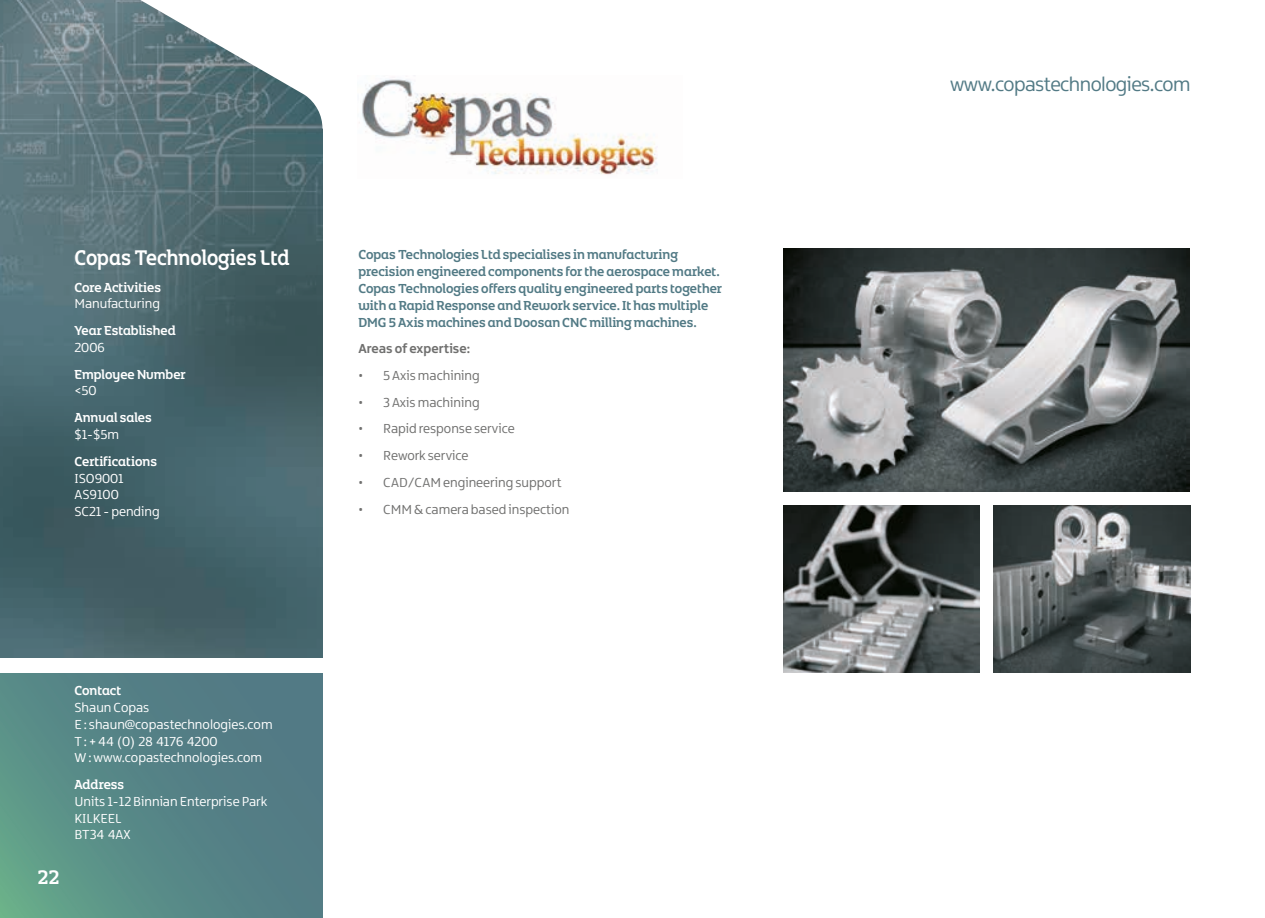
<style>
.page{position:relative;width:1265px;height:918px;background:#fff}
.page>*{position:absolute;margin:0;border:0;box-sizing:border-box;transform-origin:0 0}
.t1{font:22.75px "Northern Ireland Headline";color:#fff;scale:.93 1}
.t2{font:21px "Northern Ireland";letter-spacing:-.025em;color:#527a85}
.t3{font:21px "Northern Ireland Headline";color:#fff}
.t4{font:14px/16.8px "Northern Ireland Headline";color:#527a85}
.t5{font:14px/16.8px "Northern Ireland";color:#fff}
.t6{font:14px "Northern Ireland";color:#70706f}
.t7{font:14px "Northern Ireland Headline";color:#fff}
.t8{font:700 14px "Northern Ireland";color:#70706f}
</style>
<div class="page">
<svg style="left:0;top:673px;width:322px;height:245px;background:#568686"></svg>
<img style="left:0;top:0;width:322px;height:658px">
<svg style="left:115px;top:0;width:208px;height:129px"></svg>
<img style="left:783px;top:249px;width:406px;height:242px">
<img style="left:783px;top:506px;width:196px;height:167px">
<img style="left:359px;top:79px;width:299px;height:96px">
<img style="left:993px;top:506px;width:198px;height:167px">
<h1 class="t1" style="left:74px;top:243px;width:233px">Copas Technologies Ltd</h1>
<p class="t7" style="left:74px;top:278px;width:88px">Core Activities</p>
<p class="t5" style="left:74px;top:295px;width:87px">Manufacturing</p>
<p class="t7" style="left:74px;top:322px;width:103px">Year Established</p>
<p class="t5" style="left:74px;top:339px;width:32px">2006</p>
<p class="t7" style="left:74px;top:365px;width:113px">Employee Number</p>
<p class="t5" style="left:74px;top:383px;width:24px">&lt;50</p>
<p class="t7" style="left:74px;top:409px;width:79px">Annual sales</p>
<p class="t5" style="left:74px;top:426px;width:46px">$1-$5m</p>
<p class="t7" style="left:74px;top:452px;width:84px">Certifications</p>
<p class="t5" style="left:74px;top:470px;width:87px">ISO9001<br>AS9100<br>SC21 - pending</p>
<h2 class="t3" style="left:38px;top:863px;width:23px">22</h2>
<p class="t7" style="left:74px;top:681px;width:48px">Contact</p>
<p class="t5" style="left:74px;top:699px;width:200px">Shaun Copas<br>E : shaun@copastechnologies.com<br>T : + 44 (0) 28 4176 4200<br>W : www.copastechnologies.com</p>
<p class="t7" style="left:74px;top:775px;width:51px">Address</p>
<p class="t5" style="left:74px;top:793px;width:194px">Units 1-12 Binnian Enterprise Park<br>KILKEEL<br>BT34 4AX</p>
<p class="t4" style="left:358px;top:246px;width:365px">Copas Technologies Ltd specialises in manufacturing precision engineered components for the aerospace market.<br>Copas Technologies offers quality engineered parts together with a Rapid Response and Rework service. It has multiple DMG 5 Axis machines and Doosan CNC milling machines.</p>
<p class="t8" style="left:358px;top:340px;width:113px">Areas of expertise:</p>
<p class="t6" style="left:358px;top:367px;width:123px">• 5 Axis machining</p>
<p class="t6" style="left:358px;top:394px;width:123px">• 3 Axis machining</p>
<p class="t6" style="left:358px;top:421px;width:158px">• Rapid response service</p>
<p class="t6" style="left:358px;top:448px;width:112px">• Rework service</p>
<p class="t6" style="left:358px;top:474px;width:205px">• CAD/CAM engineering support</p>
<p class="t6" style="left:358px;top:501px;width:213px">• CMM &amp; camera based inspection</p>
<h2 class="t2" style="left:950px;top:72px;width:242px">www.copastechnologies.com</h2>
</div>
